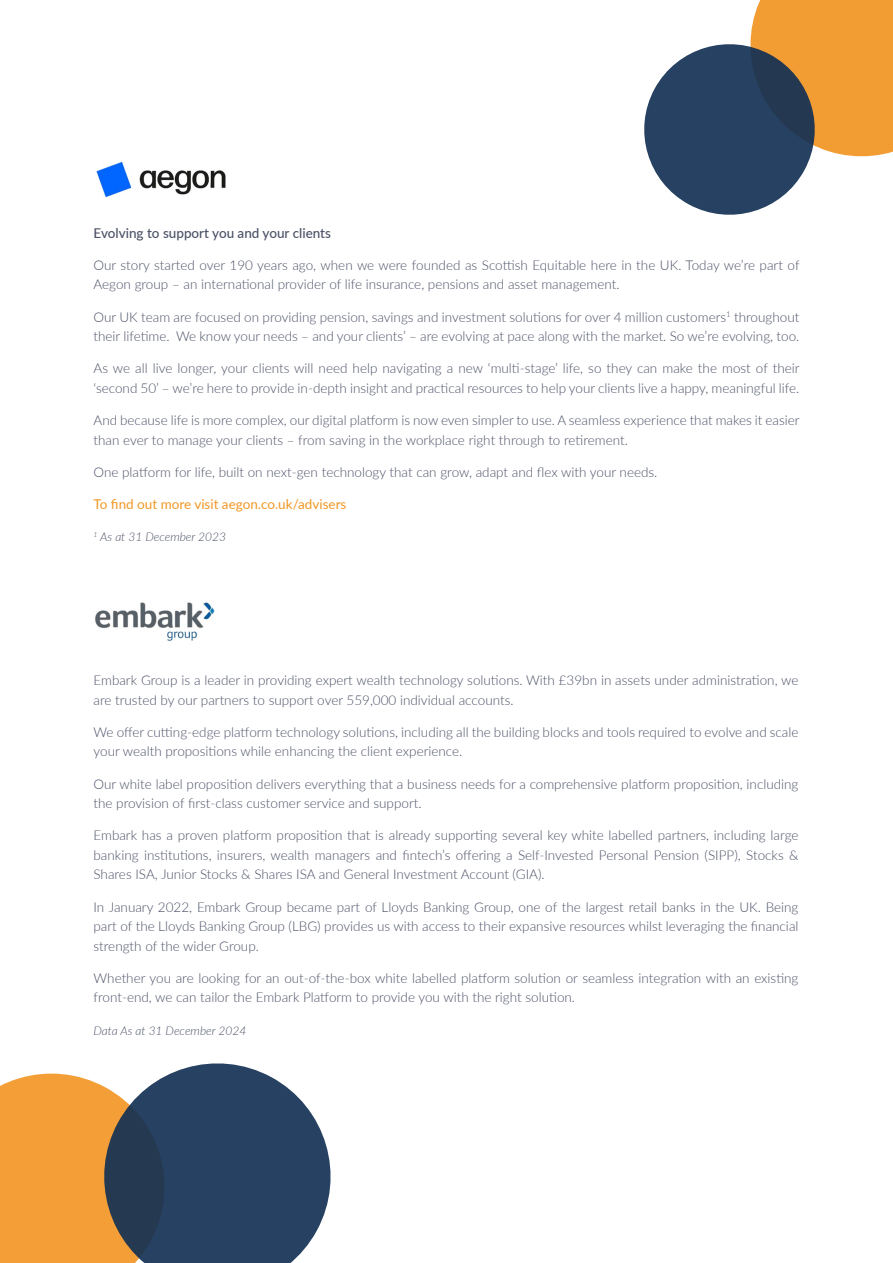
<style>
.page{position:relative;width:893px;height:1263px;background:#fff}
.page>*{position:absolute;margin:0;border:0;box-sizing:border-box;transform-origin:0 0}
.t1{font:300 13.5px/19.5px "Lato";color:#4b5166}
.t2{font:13.5px "Lato";color:#f29624}
.t3{font:500 13.5px "Lato";color:#4b5166}
.t4{font:italic 300 12px "Lato";color:#4b5166}
</style>
<div class="page">
<svg style="left:644px;top:0;width:249px;height:215px"></svg>
<img style="left:96px;top:161px;width:130px;height:37px">
<div style="left:0;top:1073px;width:88px;height:190px;background:#f39e36"></div>
<svg style="left:88px;top:1063px;width:243px;height:200px;background:#56616f"></svg>
<img style="left:95px;top:602px;width:120px;height:39px">
<p class="t3" style="left:94px;top:223px;width:239px">Evolving to support you and your clients</p>
<p class="t1" style="left:94px;top:255px;width:707px">Our story started over 190 years ago, when we were founded as Scottish Equitable here in the UK. Today we’re part of<br>Aegon group – an international provider of life insurance, pensions and asset management.</p>
<p class="t1" style="left:94px;top:306px;width:707px">Our UK team are focused on providing pension, savings and investment solutions for over 4 million customers<sup>1</sup> throughout their lifetime. We know your needs – and your clients’ – are evolving at pace along with the market. So we’re evolving, too.</p>
<p class="t1" style="left:94px;top:358px;width:708px">As we all live longer, your clients will need help navigating a new ‘multi-stage’ life, so they can make the most of their ‘second 50’ – we’re here to provide in-depth insight and practical resources to help your clients live a happy, meaningful life.</p>
<p class="t1" style="left:94px;top:410px;width:707px">And because life is more complex, our digital platform is now even simpler to use. A seamless experience that makes it easier than ever to manage your clients – from saving in the workplace right through to retirement.</p>
<p class="t1" style="left:94px;top:462px;width:565px">One platform for life, built on next-gen technology that can grow, adapt and flex with your needs.</p>
<p class="t2" style="left:94px;top:495px;width:254px">To find out more visit aegon.co.uk/advisers</p>
<p class="t4" style="left:94px;top:529px;width:134px"><sup>1</sup> As at 31 December 2023</p>
<p class="t1" style="left:94px;top:670px;width:706px">Embark Group is a leader in providing expert wealth technology solutions. With £39bn in assets under administration, we are trusted by our partners to support over 559,000 individual accounts.</p>
<p class="t1" style="left:94px;top:722px;width:706px">We offer cutting-edge platform technology solutions, including all the building blocks and tools required to evolve and scale your wealth propositions while enhancing the client experience.</p>
<p class="t1" style="left:94px;top:774px;width:706px">Our white label proposition delivers everything that a business needs for a comprehensive platform proposition, including the provision of first-class customer service and support.</p>
<p class="t1" style="left:94px;top:825px;width:706px;text-align:justify">Embark has a proven platform proposition that is already supporting several key white labelled partners, including large banking institutions, insurers, wealth managers and fintech’s offering a Self-Invested Personal Pension (SIPP), Stocks &amp; Shares ISA, Junior Stocks &amp; Shares ISA and General Investment Account (GIA).</p>
<p class="t1" style="left:94px;top:896px;width:706px;text-align:justify">In January 2022, Embark Group became part of Lloyds Banking Group, one of the largest retail banks in the UK. Being part of the Lloyds Banking Group (LBG) provides us with access to their expansive resources whilst leveraging the financial strength of the wider Group.</p>
<p class="t1" style="left:94px;top:968px;width:706px">Whether you are looking for an out-of-the-box white labelled platform solution or seamless integration with an existing front-end, we can tailor the Embark Platform to provide you with the right solution.</p>
<p class="t4" style="left:94px;top:1022px;width:154px">Data As at 31 December 2024</p>
</div>
